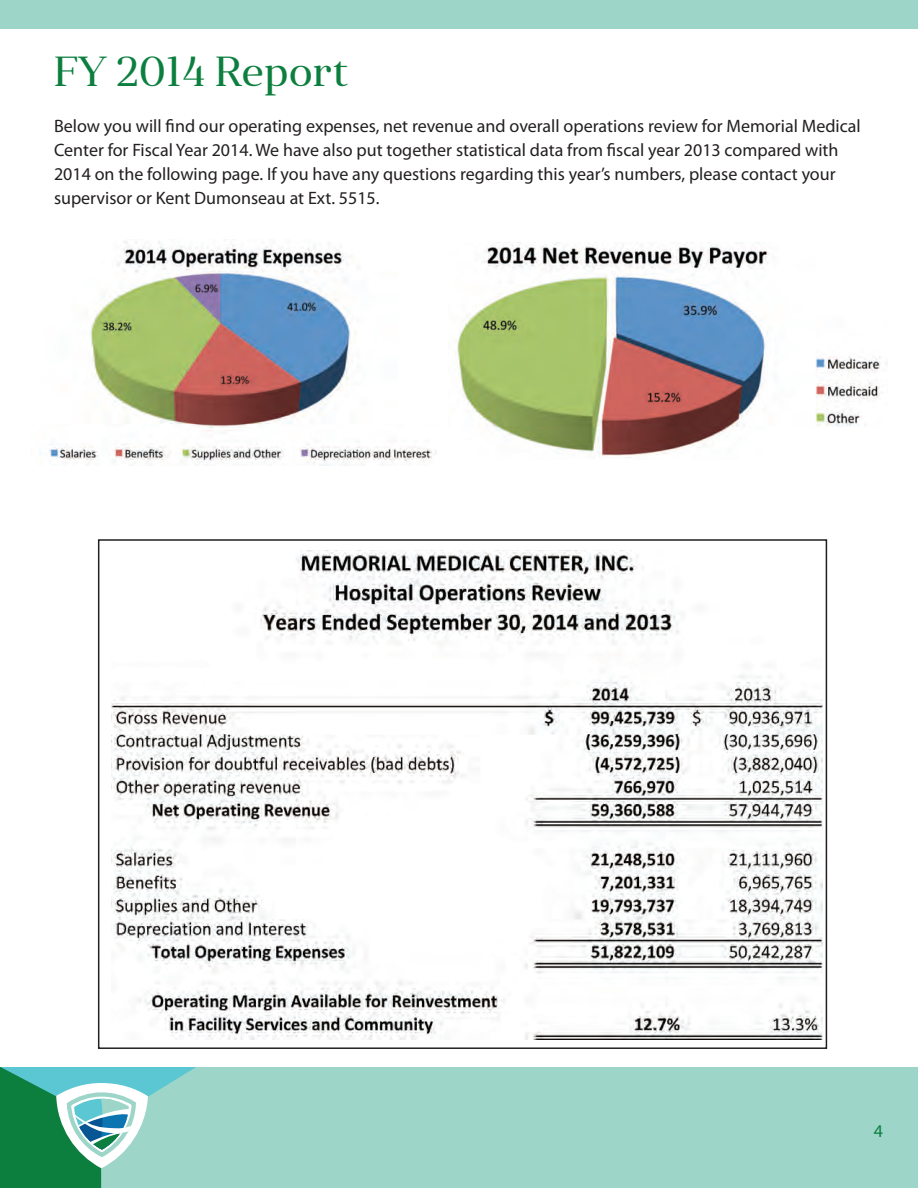
<style>
.page{position:relative;width:918px;height:1188px;background:#fff}
.page>*{position:absolute;margin:0;border:0;box-sizing:border-box;transform-origin:0 0}
.t1{font:42px "Anglecia Pro Title";color:#0c7f3f}
.t2{font:18px/24px "Myriad Pro";color:#231f20}
.t3{font:18px "Myriad Pro";color:#0c7f3f}
</style>
<div class="page">
<div style="left:440px;top:994px;width:478px;height:194px;background:#9dd6c9"></div>
<div style="left:290px;top:1066px;width:185px;height:122px;background:#9dd6c9"></div>
<svg style="left:0;top:1067px;width:290px;height:121px;background:#79c1ae"></svg>
<div style="left:0;top:0;width:918px;height:29px;background:#9dd6c9"></div>
<div style="left:0;top:29px;width:918px;height:1037px;background:#fff"></div>
<img style="left:40px;top:241px;width:396px;height:224px">
<img style="left:112px;top:551px;width:711px;height:489px">
<img style="left:455px;top:243px;width:428px;height:215px">
<h1 class="t1" style="left:54px;top:44px;width:297px">FY 2014 Report</h1>
<p class="t2" style="left:54px;top:114px;width:808px">Below you will find our operating expenses, net revenue and overall operations review for Memorial Medical Center for Fiscal Year 2014. We have also put together statistical data from fiscal year 2013 compared with 2014 on the following page. If you have any questions regarding this year’s numbers, please contact your supervisor or Kent Dumonseau at Ext. 5515.</p>
<p class="t3" style="left:874px;top:1119px;width:11px">4</p>
</div>
